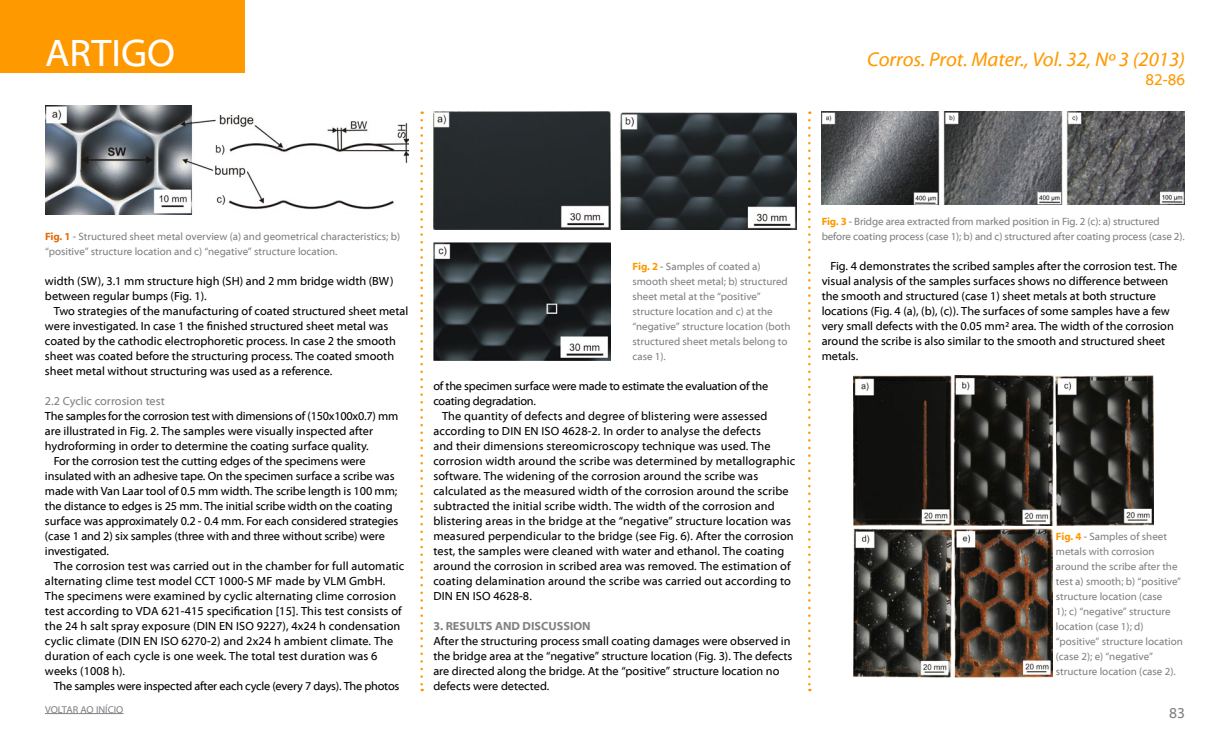
<style>
.page{position:relative;width:1230px;height:735px;background:#fff}
.page>*{position:absolute;margin:0;border:0;box-sizing:border-box;transform-origin:0 0}
.t1{font:38.75px "Myriad Web Pro";color:#fff}
.t2{font:italic 20px "Myriad Web Pro";color:#f90}
.t3{font:16.25px "Myriad Web Pro";color:#f90}
.t4{font:15px "Myriad Web Pro";color:#808285}
.t5{font:11.88px/15px "Myriad Web Pro";color:#000}
.t6{font:11.88px/15px "Myriad Web Pro";letter-spacing:-.02em;color:#000}
.t7{font:11.88px "Myriad Web Pro";color:#808285}
.t8{font:700 11.88px "Myriad Web Pro";color:#808285}
.t9{font:10.62px/15px "Myriad Web Pro";color:#808285}
.t10{font:10px "Myriad Web Pro";color:#808285}
.s1{font-weight:700;color:#e36c0a}
.s2{font-weight:700;color:#f90}
</style>
<div class="page">
<div style="left:0;top:0;width:245px;height:72px;background:#f90"></div>
<svg style="left:420px;top:120px;width:3px;height:571px"></svg>
<svg style="left:808px;top:120px;width:3px;height:571px"></svg>
<hr style="left:45px;top:713px;width:79px;height:1px;background:#808285">
<img style="left:45px;top:105px;width:363px;height:110px">
<img style="left:433px;top:111px;width:177px;height:118px">
<img style="left:620px;top:112px;width:177px;height:117px">
<img style="left:433px;top:242px;width:177px;height:118px">
<img style="left:822px;top:111px;width:363px;height:93px">
<img style="left:853px;top:376px;width:300px;height:149px">
<img style="left:853px;top:528px;width:200px;height:149px">
<h1 class="t1" style="left:45px;top:32px;width:132px">artigo</h1>
<h2 class="t2" style="left:867px;top:48px;width:319px">Corros. Prot. Mater., Vol. 32, Nº 3 (2013)</h2>
<h3 class="t3" style="left:1145px;top:71px;width:41px">82-86</h3>
<p class="t9" style="left:45px;top:229px;width:357px"><span class="s1">FIG. 1</span> - Structured sheet metal overview (a) and geometrical characteristics; b) “positive” structure location and c) “negative” structure location.</p>
<p class="t5" style="left:45px;top:274px;width:350px">width (SW), 3.1 mm structure high (SH) and 2 mm bridge width (BW) between regular bumps (Fig. 1).</p>
<p class="t5" style="left:45px;top:304px;width:365px;text-indent:9px">Two strategies of the manufacturing of coated structured sheet metal were investigated. In case 1 the finished structured sheet metal was coated by the cathodic electrophoretic process. In case 2 the smooth sheet was coated before the structuring process. The coated smooth sheet metal without structuring was used as a reference.</p>
<p class="t7" style="left:45px;top:395px;width:121px">2.2 Cyclic corrosion test</p>
<p class="t6" style="left:45px;top:409px;width:355px">The samples for the corrosion test with dimensions of (150x100x0.7) mm</p>
<p class="t5" style="left:45px;top:424px;width:330px">are illustrated in Fig. 2. The samples were visually inspected after</p>
<p class="t5" style="left:45px;top:439px;width:325px">hydroforming in order to determine the coating surface quality.</p>
<p class="t5" style="left:54px;top:454px;width:313px">For the corrosion test the cutting edges of the specimens were</p>
<p class="t5" style="left:45px;top:469px;width:351px">insulated with an adhesive tape. On the specimen surface a scribe was</p>
<p class="t5" style="left:45px;top:484px;width:354px">made with Van Laar tool of 0.5 mm width. The scribe length is 100 mm;</p>
<p class="t5" style="left:45px;top:499px;width:349px">the distance to edges is 25 mm. The initial scribe width on the coating</p>
<p class="t5" style="left:45px;top:514px;width:355px">surface was approximately 0.2 - 0.4 mm. For each considered strategies</p>
<p class="t5" style="left:45px;top:529px;width:341px">(case 1 and 2) six samples (three with and three without scribe) were</p>
<p class="t5" style="left:45px;top:544px;width:66px">investigated.</p>
<p class="t5" style="left:54px;top:559px;width:352px">The corrosion test was carried out in the chamber for full automatic</p>
<p class="t5" style="left:45px;top:574px;width:342px">alternating clime test model CCT 1000-S MF made by VLM GmbH.</p>
<p class="t5" style="left:45px;top:589px;width:353px">The specimens were examined by cyclic alternating clime corrosion</p>
<p class="t5" style="left:45px;top:604px;width:358px">test according to VDA 621-415 specification [15]. This test consists of</p>
<p class="t5" style="left:45px;top:619px;width:357px">the 24 h salt spray exposure (DIN EN ISO 9227), 4x24 h condensation</p>
<p class="t5" style="left:45px;top:634px;width:350px">cyclic climate (DIN EN ISO 6270-2) and 2x24 h ambient climate. The</p>
<p class="t5" style="left:45px;top:649px;width:334px">duration of each cycle is one week. The total test duration was 6</p>
<p class="t5" style="left:45px;top:664px;width:82px">weeks (1008 h).</p>
<p class="t6" style="left:54px;top:679px;width:347px">The samples were inspected after each cycle (every 7 days). The photos</p>
<p class="t10" style="left:45px;top:704px;width:24px">VOLTAR</p>
<p class="t10" style="left:80px;top:704px;width:39px">AO INÍCIO</p>
<p class="t9" style="left:632px;top:259px;width:160px"><span class="s2">FIG. 2</span> - Samples of coated a) smooth sheet metal; b) structured sheet metal at the “positive” structure location and c) at the “negative” structure location (both structured sheet metals belong to case 1).</p>
<p class="t6" style="left:433px;top:379px;width:336px">of the specimen surface were made to estimate the evaluation of the coating degradation.</p>
<p class="t5" style="left:433px;top:409px;width:363px;text-indent:9px">The quantity of defects and degree of blistering were assessed according to DIN EN ISO 4628-2. In order to analyse the defects<br>and their dimensions stereomicroscopy technique was used. The corrosion width around the scribe was determined by metallographic software. The widening of the corrosion around the scribe was calculated as the measured width of the corrosion around the scribe subtracted the initial scribe width. The width of the corrosion and blistering areas in the bridge at the “negative” structure location was measured perpendicular to the bridge (see Fig. 6). After the corrosion test, the samples were cleaned with water and ethanol. The coating around the corrosion in scribed area was removed. The estimation of coating delamination around the scribe was carried out according to DIN EN ISO 4628-8.</p>
<p class="t8" style="left:433px;top:619px;width:71px">3. RESULTS AND</p>
<p class="t8" style="left:523px;top:619px;width:55px">DISCUSSION</p>
<p class="t5" style="left:433px;top:634px;width:361px">After the structuring process small coating damages were observed in the bridge area at the “negative” structure location (Fig. 3). The defects are directed along the bridge. At the “positive” structure location no defects were detected.</p>
<p class="t9" style="left:822px;top:214px;width:365px"><span class="s2">FIG. 3</span> - Bridge area extracted from marked position in Fig. 2 (c): a) structured before coating process (case 1); b) and c) structured after coating process (case 2).</p>
<p class="t5" style="left:822px;top:259px;width:357px;text-indent:9px">Fig. 4 demonstrates the scribed samples after the corrosion test. The visual analysis of the samples surfaces shows no difference between the smooth and structured (case 1) sheet metals at both structure locations (Fig. 4 (a), (b), (c)). The surfaces of some samples have a few very small defects with the 0.05 mm² area. The width of the corrosion around the scribe is also similar to the smooth and structured sheet metals.</p>
<p class="t9" style="left:1056px;top:529px;width:128px"><span class="s2">FIG. 4</span> - Samples of sheet metals with corrosion around the scribe after the test a) smooth; b) “positive” structure location (case<br>1); c) “negative” structure location (case 1); d) “positive” structure location (case 2); e) “negative” structure location (case 2).</p>
<p class="t4" style="left:1169px;top:705px;width:17px">83</p>
</div>
